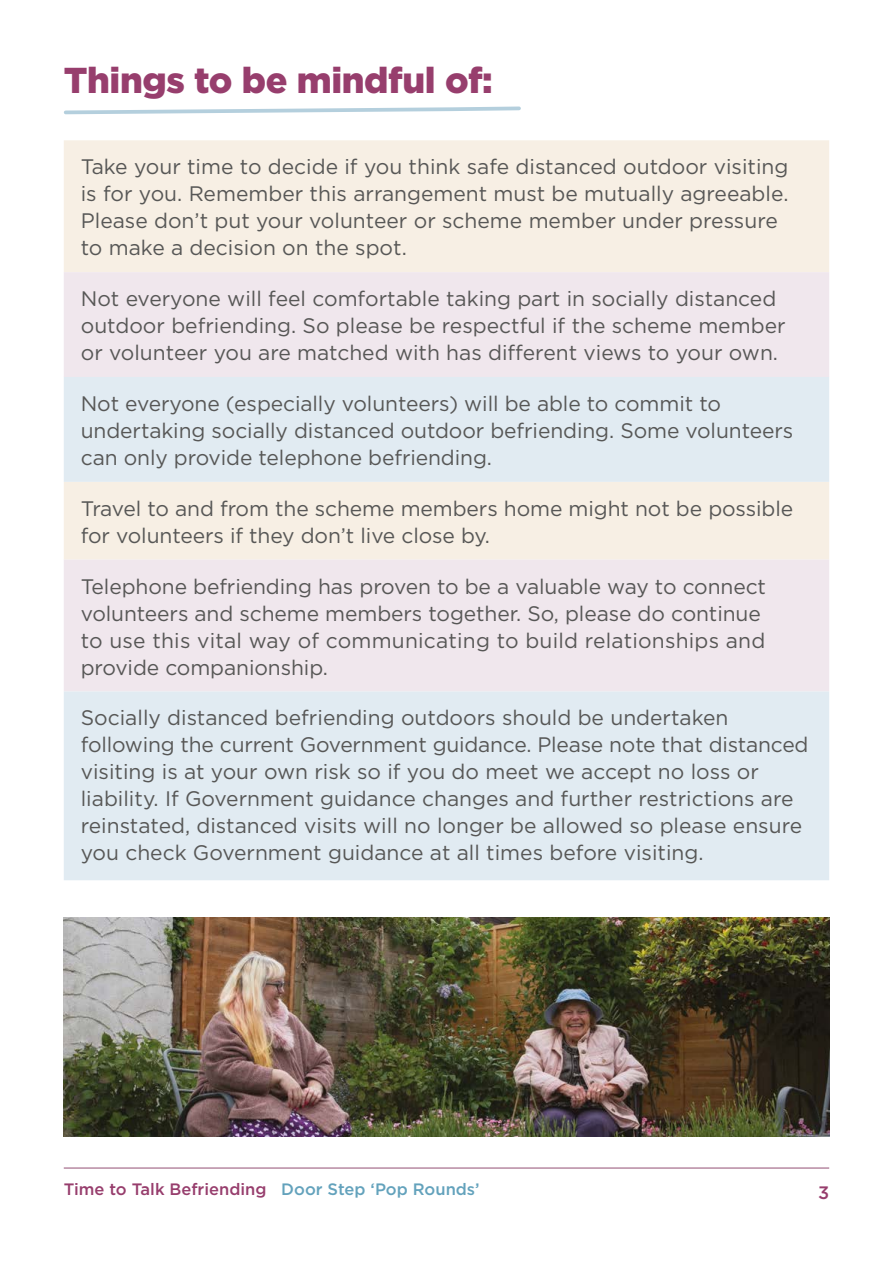
<style>
.page{position:relative;width:893px;height:1263px;background:#fff}
.page>*{position:absolute;margin:0;border:0;box-sizing:border-box;transform-origin:0 0}
.t1{font:900 36px "Gotham";letter-spacing:-.01em;color:#973e6d}
.t2{font:21px/27px "Gotham";color:#575756}
.t3{font:500 18px "Gotham";color:#973e6d}
.t4{font:500 16.5px "Gotham";color:#973e6d}
.s1{color:#63a2bc}
</style>
<div class="page">
<hr style="left:64px;top:1167px;width:765px;height:2px;background:#b789a2">
<div style="left:64px;top:140px;width:765px;height:132px;background:#f7efe4"></div>
<div style="left:64px;top:272px;width:765px;height:105px;background:#f0e7ed"></div>
<svg style="left:64px;top:377px;width:765px;height:503px;background:#e8eaee"></svg>
<img style="left:64px;top:917px;width:765px;height:220px">
<svg style="left:64px;top:106px;width:457px;height:9px"></svg>
<h1 class="t1" style="left:64px;top:55px;width:431px">Things to be mindful of:</h1>
<p class="t2" style="left:81px;top:153px;width:709px">Take your time to decide if you think safe distanced outdoor visiting is for you. Remember this arrangement must be mutually agreeable.<br>Please don’t put your volunteer or scheme member under pressure to make a decision on the spot.</p>
<p class="t2" style="left:81px;top:285px;width:706px">Not everyone will feel comfortable taking part in socially distanced outdoor befriending. So please be respectful if the scheme member or volunteer you are matched with has different views to your own.</p>
<p class="t2" style="left:81px;top:389px;width:714px">Not everyone (especially volunteers) will be able to commit to undertaking socially distanced outdoor befriending. Some volunteers can only provide telephone befriending.</p>
<p class="t2" style="left:81px;top:494px;width:714px">Travel to and from the scheme members home might not be possible for volunteers if they don’t live close by.</p>
<p class="t2" style="left:81px;top:572px;width:687px">Telephone befriending has proven to be a valuable way to connect volunteers and scheme members together. So, please do continue to use this vital way of communicating to build relationships and provide companionship.</p>
<p class="t2" style="left:81px;top:704px;width:729px">Socially distanced befriending outdoors should be undertaken following the current Government guidance. Please note that distanced visiting is at your own risk so if you do meet we accept no loss or liability. If Government guidance changes and further restrictions are reinstated, distanced visits will no longer be allowed so please ensure you check Government guidance at all times before visiting.</p>
<p class="t4" style="left:64px;top:1179px;width:417px">Time to Talk Befriending <span class="s1">Door Step ‘Pop Rounds’</span></p>
<p class="t3" style="left:818px;top:1181px;width:13px">3</p>
</div>
